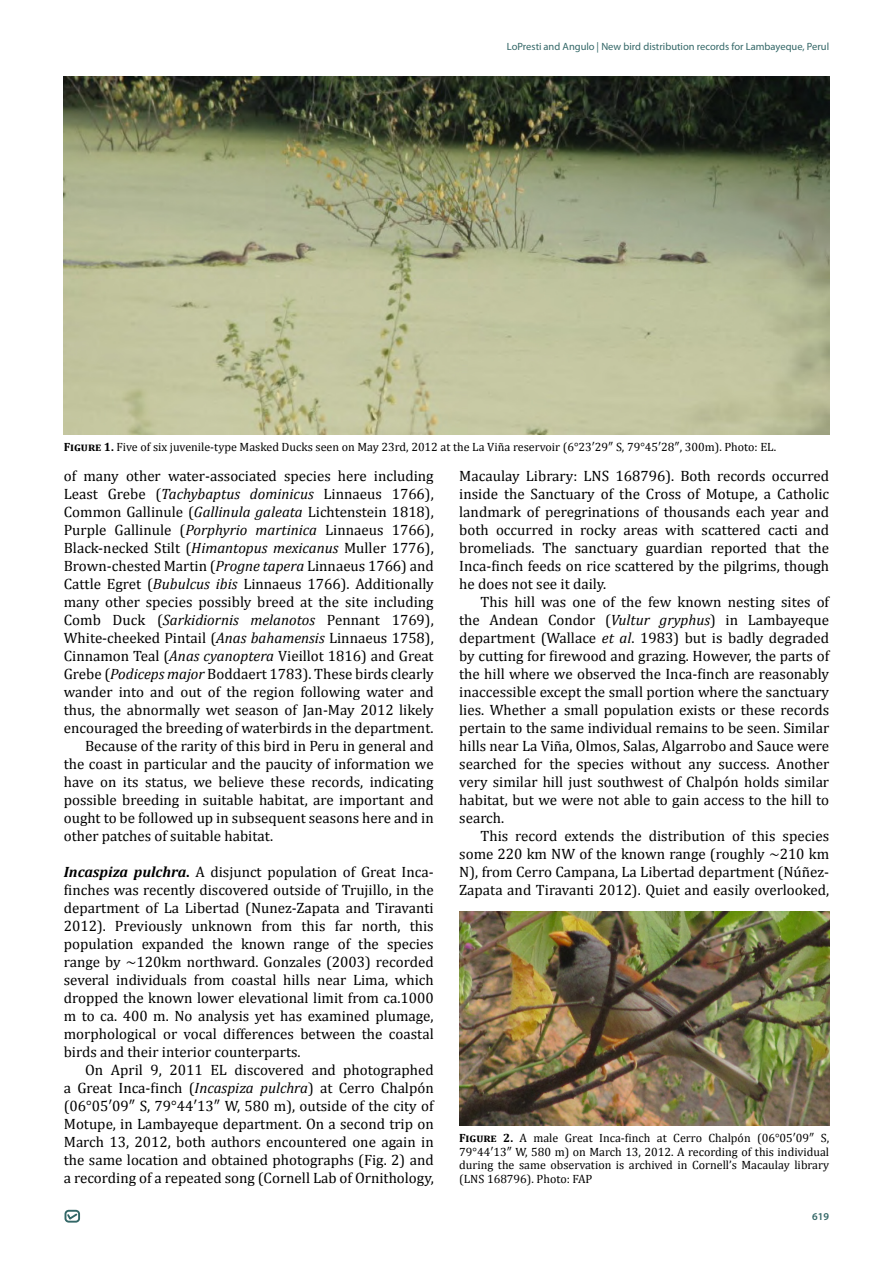
<style>
.page{position:relative;width:893px;height:1263px;background:#fff}
.page>*{position:absolute;margin:0;border:0;box-sizing:border-box;transform-origin:0 0}
.t1{font:15px/18px "Cambria";color:#000;text-align:justify}
.t2{font:12px/13.5px "Cambria";color:#000;text-align:justify}
.t3{font:10.5px "Myriad Pro";color:#336767}
.t4{font:600 10.5px "Myriad Pro";color:#336767}
.s1{font-weight:700}
.s2{font-style:italic}
.s3{font-weight:700;font-style:italic}
</style>
<div class="page">
<div style="left:65px;top:1210px;width:15px;height:12px;border:2px solid #336767;border-radius:3px"></div>
<svg style="left:66px;top:1212px;width:13px;height:9px"></svg>
<img style="left:64px;top:77px;width:765px;height:357px">
<img style="left:459px;top:911px;width:370px;height:214px">
<p class="t3" style="left:507px;top:40px;width:324px">LoPresti and Angulo | New bird distribution records for Lambayeque, Perul</p>
<p class="t2" style="left:64px;top:440px;width:714px"><span class="s1">Figure 1.</span> Five of six juvenile-type Masked Ducks seen on May 23rd, 2012 at the La Viña reservoir (6°23′29″ S, 79°45′28″, 300m). Photo: EL.</p>
<p class="t1" style="left:64px;top:466px;width:371px">of many other water-associated species here including</p>
<p class="t1" style="left:64px;top:484px;width:371px">Least Grebe (<span class="s2">Tachybaptus dominicus</span> Linnaeus 1766),</p>
<p class="t1" style="left:64px;top:502px;width:371px">Common Gallinule (<span class="s2">Gallinula galeata</span> Lichtenstein 1818),</p>
<p class="t1" style="left:64px;top:520px;width:371px">Purple Gallinule (<span class="s2">Porphyrio martinica</span> Linnaeus 1766),</p>
<p class="t1" style="left:64px;top:538px;width:371px">Black-necked Stilt (<span class="s2">Himantopus mexicanus</span> Muller 1776),</p>
<p class="t1" style="left:64px;top:556px;width:371px">Brown-chested Martin (<span class="s2">Progne tapera</span> Linnaeus 1766) and</p>
<p class="t1" style="left:64px;top:574px;width:371px">Cattle Egret (<span class="s2">Bubulcus ibis</span> Linnaeus 1766). Additionally</p>
<p class="t1" style="left:64px;top:592px;width:371px">many other species possibly breed at the site including</p>
<p class="t1" style="left:64px;top:610px;width:371px">Comb Duck (<span class="s2">Sarkidiornis melanotos</span> Pennant 1769),</p>
<p class="t1" style="left:64px;top:628px;width:371px">White-cheeked Pintail (<span class="s2">Anas bahamensis</span> Linnaeus 1758),</p>
<p class="t1" style="left:64px;top:646px;width:371px">Cinnamon Teal (<span class="s2">Anas cyanoptera</span> Vieillot 1816) and Great</p>
<p class="t1" style="left:64px;top:664px;width:371px">Grebe (<span class="s2">Podiceps major</span> Boddaert 1783). These birds clearly</p>
<p class="t1" style="left:64px;top:682px;width:371px">wander into and out of the region following water and</p>
<p class="t1" style="left:64px;top:700px;width:371px">thus, the abnormally wet season of Jan-May 2012 likely</p>
<p class="t1" style="left:64px;top:718px;width:371px">encouraged the breeding of waterbirds in the department.</p>
<p class="t1" style="left:85px;top:736px;width:350px">Because of the rarity of this bird in Peru in general and</p>
<p class="t1" style="left:64px;top:754px;width:371px">the coast in particular and the paucity of information we</p>
<p class="t1" style="left:64px;top:772px;width:371px">have on its status, we believe these records, indicating</p>
<p class="t1" style="left:64px;top:790px;width:371px">possible breeding in suitable habitat, are important and</p>
<p class="t1" style="left:64px;top:808px;width:371px">ought to be followed up in subsequent seasons here and in</p>
<p class="t1" style="left:64px;top:826px;width:211px">other patches of suitable habitat.</p>
<p class="t1" style="left:64px;top:862px;width:371px"><span class="s3">Incaspiza pulchra</span><span class="s1">.</span> A disjunct population of Great Inca&shy;finches was recently discovered outside of Trujillo, in the department of La Libertad (Nunez-Zapata and Tiravanti 2012). Previously unknown from this far north, this population expanded the known range of the species range by ~120km northward. Gonzales (2003) recorded several individuals from coastal hills near Lima, which dropped the known lower elevational limit from ca.1000 m to ca. 400 m. No analysis yet has examined plumage, morphological or vocal differences between the coastal birds and their interior counterparts.</p>
<p class="t1" style="left:64px;top:1060px;width:371px;text-indent:21px">On April 9, 2011 EL discovered and photographed a Great Inca-finch (<span class="s2">Incaspiza pulchra</span>) at Cerro Chalpón (06°05′09″ S, 79°44′13″ W, 580 m), outside of the city of Motupe, in Lambayeque department. On a second trip on March 13, 2012, both authors encountered one again in the same location and obtained photographs (Fig. 2) and a recording of a repeated song (Cornell Lab of Ornithology,</p>
<p class="t1" style="left:459px;top:466px;width:371px">Macaulay Library: LNS 168796). Both records occurred inside the Sanctuary of the Cross of Motupe, a Catholic landmark of peregrinations of thousands each year and both occurred in rocky areas with scattered cacti and bromeliads. The sanctuary guardian reported that the Inca-finch feeds on rice scattered by the pilgrims, though he does not see it daily.</p>
<p class="t1" style="left:459px;top:592px;width:371px;text-indent:21px">This hill was one of the few known nesting sites of the Andean Condor (<span class="s2">Vultur gryphus</span>) in Lambayeque department (Wallace <span class="s2">et al</span>. 1983) but is badly degraded by cutting for firewood and grazing. However, the parts of the hill where we observed the Inca-finch are reasonably inaccessible except the small portion where the sanctuary lies. Whether a small population exists or these records pertain to the same individual remains to be seen. Similar hills near La Viña, Olmos, Salas, Algarrobo and Sauce were searched for the species without any success. Another very similar hill just southwest of Chalpón holds similar habitat, but we were not able to gain access to the hill to search.</p>
<p class="t1" style="left:459px;top:826px;width:371px;text-indent:21px">This record extends the distribution of this species some 220 km NW of the known range (roughly ~210 km N), from Cerro Campana, La Libertad department (Núñez-Zapata and Tiravanti 2012). Quiet and easily overlooked,</p>
<p class="t2" style="left:459px;top:1131px;width:371px"><span class="s1">Figure 2.</span> A male Great Inca-finch at Cerro Chalpón (06°05′09″ S, 79°44′13″ W, 580 m) on March 13, 2012. A recording of this individual during the same observation is archived in Cornell’s Macaulay library (LNS 168796). Photo: FAP</p>
<p class="t4" style="left:812px;top:1209px;width:18px">619</p>
</div>
